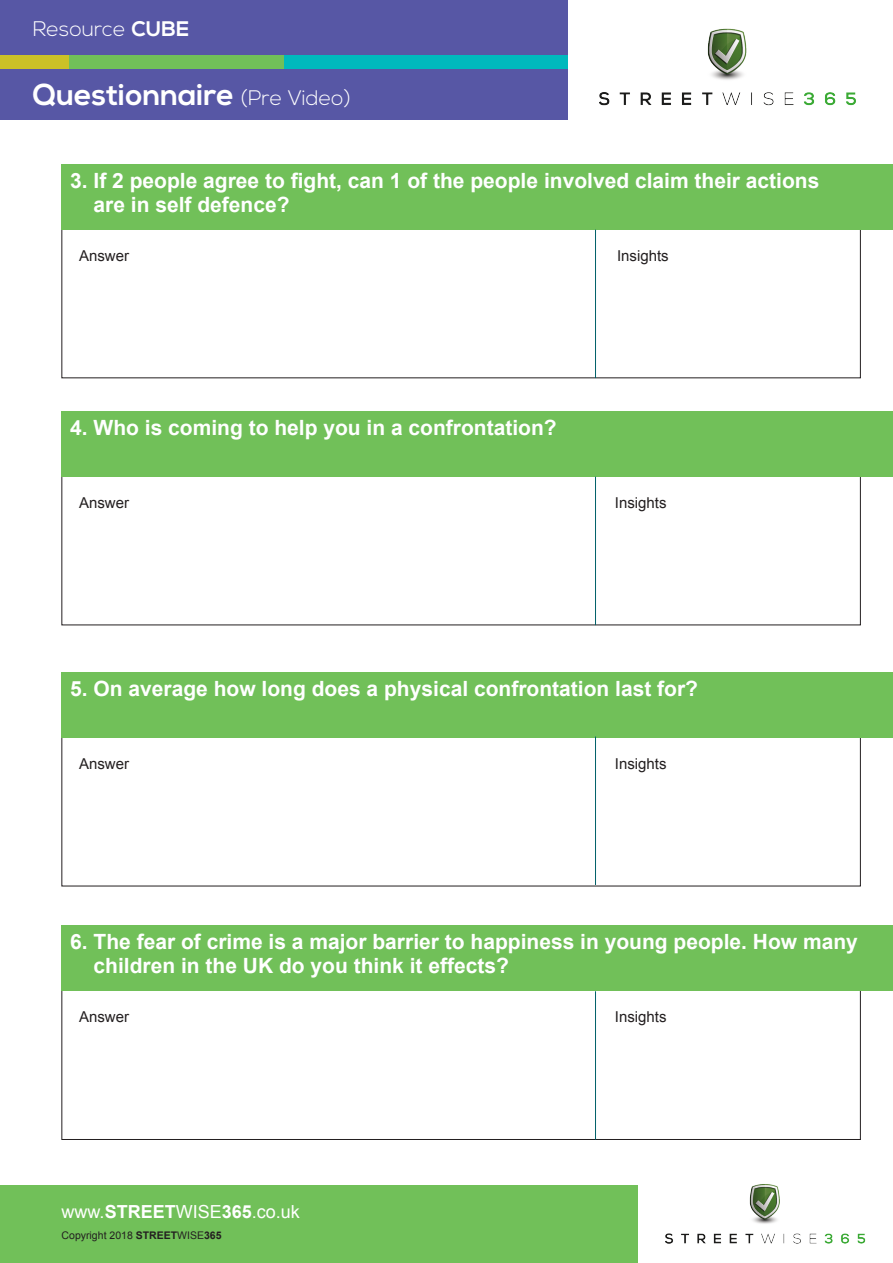
<style>
.page{position:relative;width:893px;height:1263px;background:#fff}
.page>*{position:absolute;margin:0;border:0;box-sizing:border-box;transform-origin:0 0}
.t1{font:700 30px "Nexa";color:#fff}
.t2{font:700 21px/24px "Arial";color:#fff}
.t3{font:300 21px "Nexa";color:#fff}
.t4{font:18px "Arial";color:#fff}
.t5{font:15px "Arial";color:#231f20}
.t6{font:10.5px "Arial";color:#231f20}
.s1{font-weight:700}
.s2{font-weight:300;font-size:21px}
</style>
<div class="page">
<div style="left:0;top:69px;width:568px;height:51px;background:#5757a5"></div>
<div style="left:0;top:55px;width:69px;height:14px;background:#cbc127"></div>
<div style="left:284px;top:55px;width:284px;height:14px;background:#00b9bd"></div>
<div style="left:69px;top:55px;width:215px;height:14px;background:#71c059"></div>
<div style="left:0;top:0;width:568px;height:54px;background:#5757a5"></div>
<div style="left:0;top:1185px;width:638px;height:78px;background:#71c059"></div>
<div style="left:62px;top:164px;width:831px;height:66px;background:#71c059"></div>
<div style="left:62px;top:411px;width:831px;height:66px;background:#71c059"></div>
<div style="left:62px;top:672px;width:831px;height:66px;background:#71c059"></div>
<div style="left:62px;top:925px;width:831px;height:66px;background:#71c059"></div>
<img style="left:599px;top:28px;width:257px;height:78px">
<img style="left:665px;top:1184px;width:201px;height:60px">
<hr style="left:595px;top:230px;width:1px;height:148px;background:#006169">
<hr style="left:595px;top:477px;width:1px;height:148px;background:#006169">
<hr style="left:595px;top:736px;width:1px;height:149px;background:#006169">
<hr style="left:595px;top:991px;width:1px;height:149px;background:#006169">
<p class="t3" style="left:33px;top:17px;width:158px">Resource <span class="s1">CUBE</span></p>
<p class="t1" style="left:33px;top:78px;width:320px">Questionnaire <span class="s2">(Pre Video)</span></p>
<p class="t2" style="left:94px;top:169px;width:727px;text-indent:-23px">3. If 2 people agree to fight, can 1 of the people involved claim their actions are in self defence?</p>
<p class="t5" style="left:79px;top:245px;width:52px">Answer</p>
<p class="t5" style="left:617px;top:245px;width:53px">Insights</p>
<p class="t2" style="left:70px;top:416px;width:488px">4. Who is coming to help you in a confrontation?</p>
<p class="t5" style="left:79px;top:493px;width:52px">Answer</p>
<p class="t5" style="left:615px;top:493px;width:53px">Insights</p>
<p class="t2" style="left:70px;top:677px;width:629px">5. On average how long does a physical confrontation last for?</p>
<p class="t5" style="left:79px;top:754px;width:52px">Answer</p>
<p class="t5" style="left:615px;top:754px;width:53px">Insights</p>
<p class="t2" style="left:94px;top:930px;width:766px;text-indent:-23px">6. The fear of crime is a major barrier to happiness in young people. How many children in the UK do you think it effects?</p>
<p class="t5" style="left:79px;top:1007px;width:52px">Answer</p>
<p class="t5" style="left:615px;top:1007px;width:53px">Insights</p>
<p class="t4" style="left:62px;top:1200px;width:240px">www.<span class="s1">STREET</span>WISE<span class="s1">365</span>.co.uk</p>
<p class="t6" style="left:62px;top:1229px;width:161px">Copyright 2018 <span class="s1">STREET</span>WISE<span class="s1">365</span></p>
</div>
